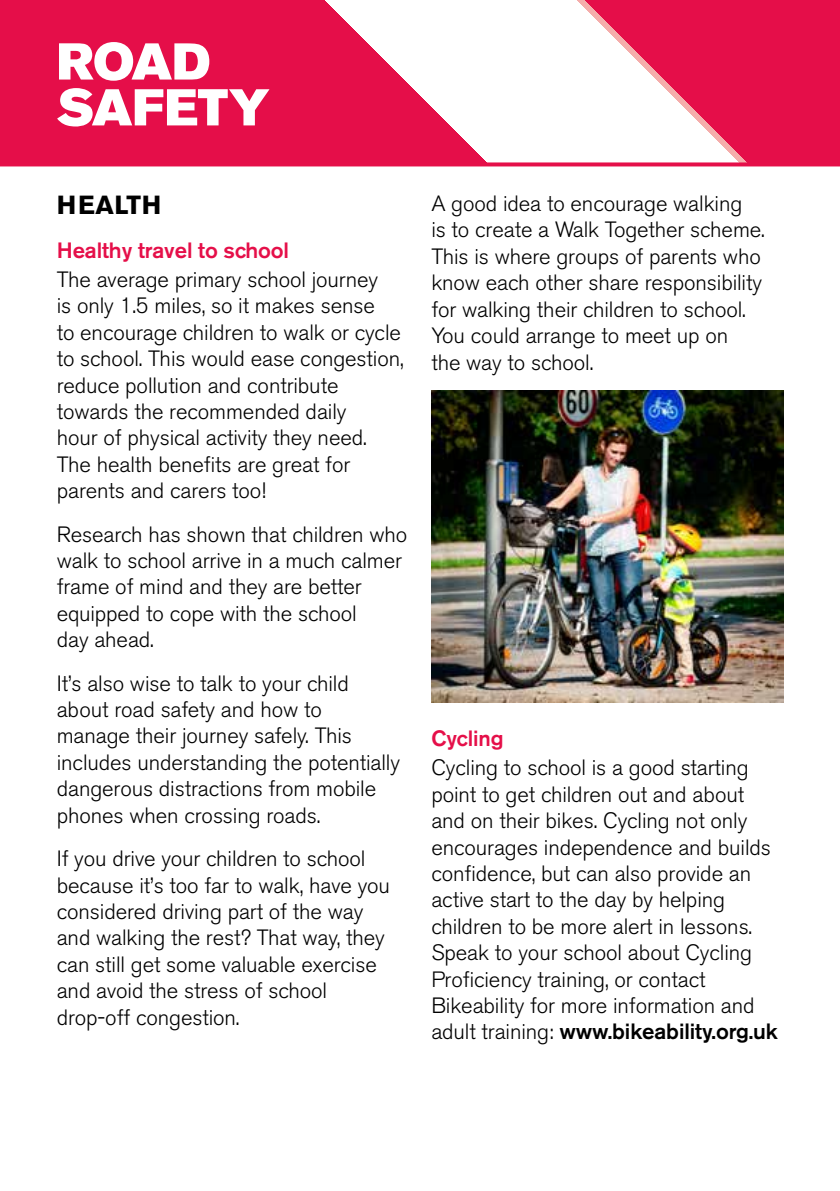
<style>
.page{position:relative;width:840px;height:1191px;background:#fff}
.page>*{position:absolute;margin:0;border:0;box-sizing:border-box;transform-origin:0 0}
.t1{font:51.2px/45.8px "Akzidenz Grotesk BE Super";color:#fff}
.t2{font:700 26px "Akzidenz Grotesk BE";letter-spacing:.025em;color:#000}
.t3{font:300 22px/26.4px "Akzidenz Grotesk BE";letter-spacing:-.005em;color:#000}
.t4{font:500 22px "Akzidenz Grotesk BE";letter-spacing:-.005em;color:#e50f49}
.s1{font-weight:500}
</style>
<div class="page">
<img style="left:431px;top:391px;width:351px;height:311px">
<svg style="left:0;top:0;width:839px;height:166px"></svg>
<h1 class="t1" style="left:57px;top:39px;width:214px">ROAD<br>SAFETY</h1>
<p class="t2" style="left:57px;top:190px;width:106px">HEALTH</p>
<p class="t4" style="left:57px;top:236px;width:234px">Healthy travel to school</p>
<p class="t3" style="left:57px;top:266px;width:348px">The average primary school journey<br>is only 1.5 miles, so it makes sense<br>to encourage children to walk or cycle to school. This would ease congestion, reduce pollution and contribute towards the recommended daily<br>hour of physical activity they need.<br>The health benefits are great for parents and carers too!</p>
<p class="t3" style="left:57px;top:521px;width:352px">Research has shown that children who walk to school arrive in a much calmer frame of mind and they are better equipped to cope with the school<br>day ahead.</p>
<p class="t3" style="left:57px;top:670px;width:344px">It’s also wise to talk to your child about road safety and how to manage their journey safely. This includes understanding the potentially dangerous distractions from mobile phones when crossing roads.</p>
<p class="t3" style="left:57px;top:845px;width:334px">If you drive your children to school because it’s too far to walk, have you considered driving part of the way and walking the rest? That way, they can still get some valuable exercise and avoid the stress of school drop-off congestion.</p>
<p class="t3" style="left:431px;top:191px;width:335px">A good idea to encourage walking<br>is to create a Walk Together scheme.<br>This is where groups of parents who know each other share responsibility for walking their children to school.<br>You could arrange to meet up on<br>the way to school.</p>
<p class="t4" style="left:431px;top:725px;width:74px">Cycling</p>
<p class="t3" style="left:431px;top:755px;width:348px">Cycling to school is a good starting point to get children out and about and on their bikes. Cycling not only encourages independence and builds confidence, but can also provide an active start to the day by helping children to be more alert in lessons.<br>Speak to your school about Cycling Proficiency training, or contact Bikeability for more information and adult training: <span class="s1">www.bikeability.org.uk</span></p>
</div>
